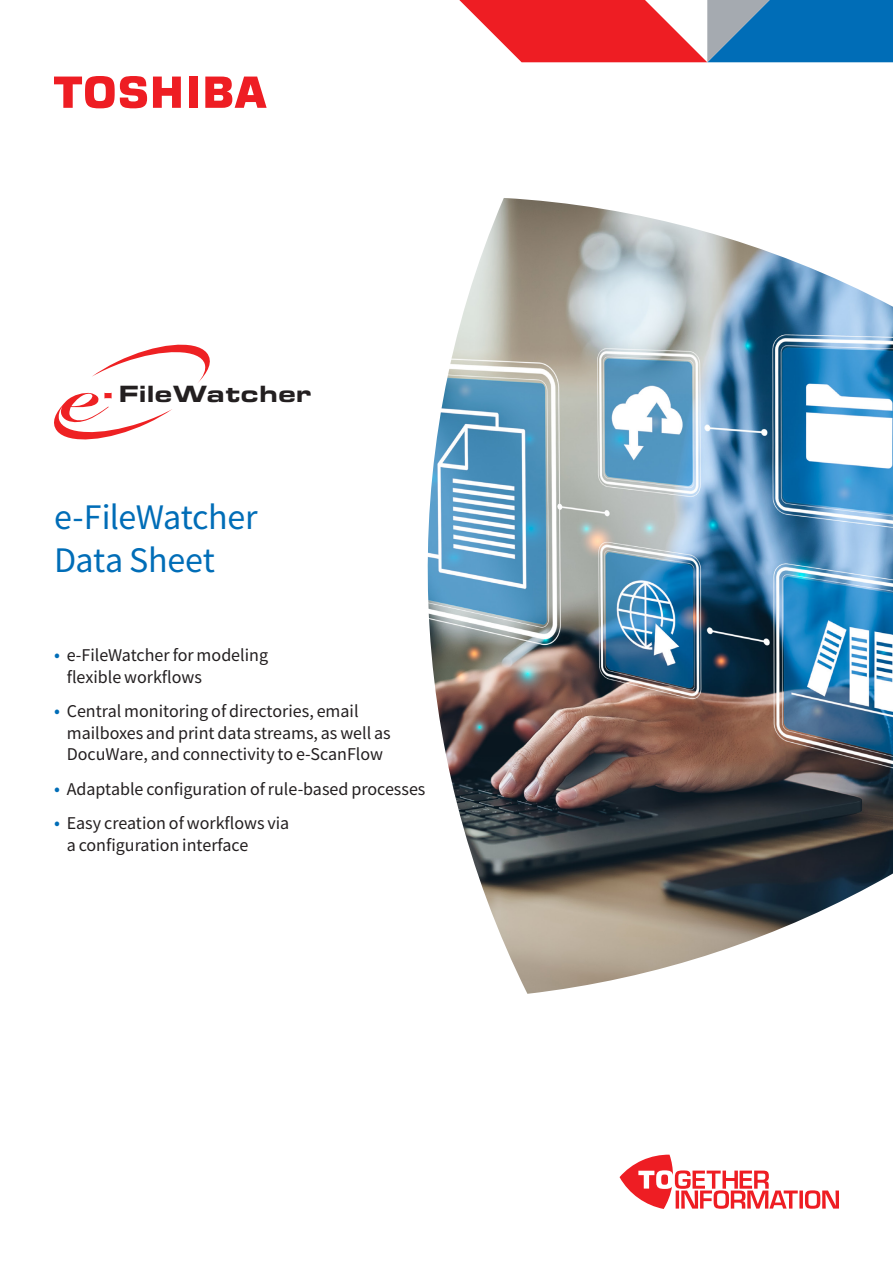
<style>
.page{position:relative;width:893px;height:1263px;background:#fff}
.page>*{position:absolute;margin:0;border:0;box-sizing:border-box;transform-origin:0 0}
.Headline_Cover_Page{font:36px/43.2px "Toshiba Sans";letter-spacing:-.01em;color:#006db7}
.t1{font:900 24.45px "Eurostile Ext";color:#231f20}
.t2{font:18px/21.6px "Toshiba Sans";color:#231f20}
.s1{font-size:19.5px;color:#006db7}
</style>
<div class="page">
<div style="left:189px;top:77px;width:8px;height:31px;background:#ee1d23"></div>
<svg style="left:153px;top:77px;width:28px;height:31px"></svg>
<svg style="left:205px;top:77px;width:62px;height:31px"></svg>
<svg style="left:54px;top:76px;width:93px;height:32px"></svg>
<svg style="left:459px;top:0;width:434px;height:62px;background:#966481"></svg>
<svg style="left:620px;top:1155px;width:219px;height:54px"></svg>
<img style="left:427px;top:198px;width:466px;height:796px">
<svg style="left:92px;top:345px;width:118px;height:38px"></svg>
<svg style="left:54px;top:392px;width:118px;height:47px"></svg>
<p class="t1" style="left:118px;top:376px;width:195px">FileWatcher</p>
<p class="Headline_Cover_Page" style="left:54px;top:495px;width:205px">e-FileWatcher<br>Data Sheet</p>
<p class="t2" style="left:67px;top:644px;width:203px;text-indent:-13px"><span class="s1">•</span> e-FileWatcher for modeling flexible workflows</p>
<p class="t2" style="left:67px;top:700px;width:326px;text-indent:-13px"><span class="s1">•</span> Central monitoring of directories, email mailboxes and print data streams, as well as<br>DocuWare, and connectivity to e-ScanFlow</p>
<p class="t2" style="left:54px;top:778px;width:373px"><span class="s1">•</span> Adaptable configuration of rule-based processes</p>
<p class="t2" style="left:67px;top:812px;width:224px;text-indent:-13px"><span class="s1">•</span> Easy creation of workflows via a configuration interface</p>
</div>
